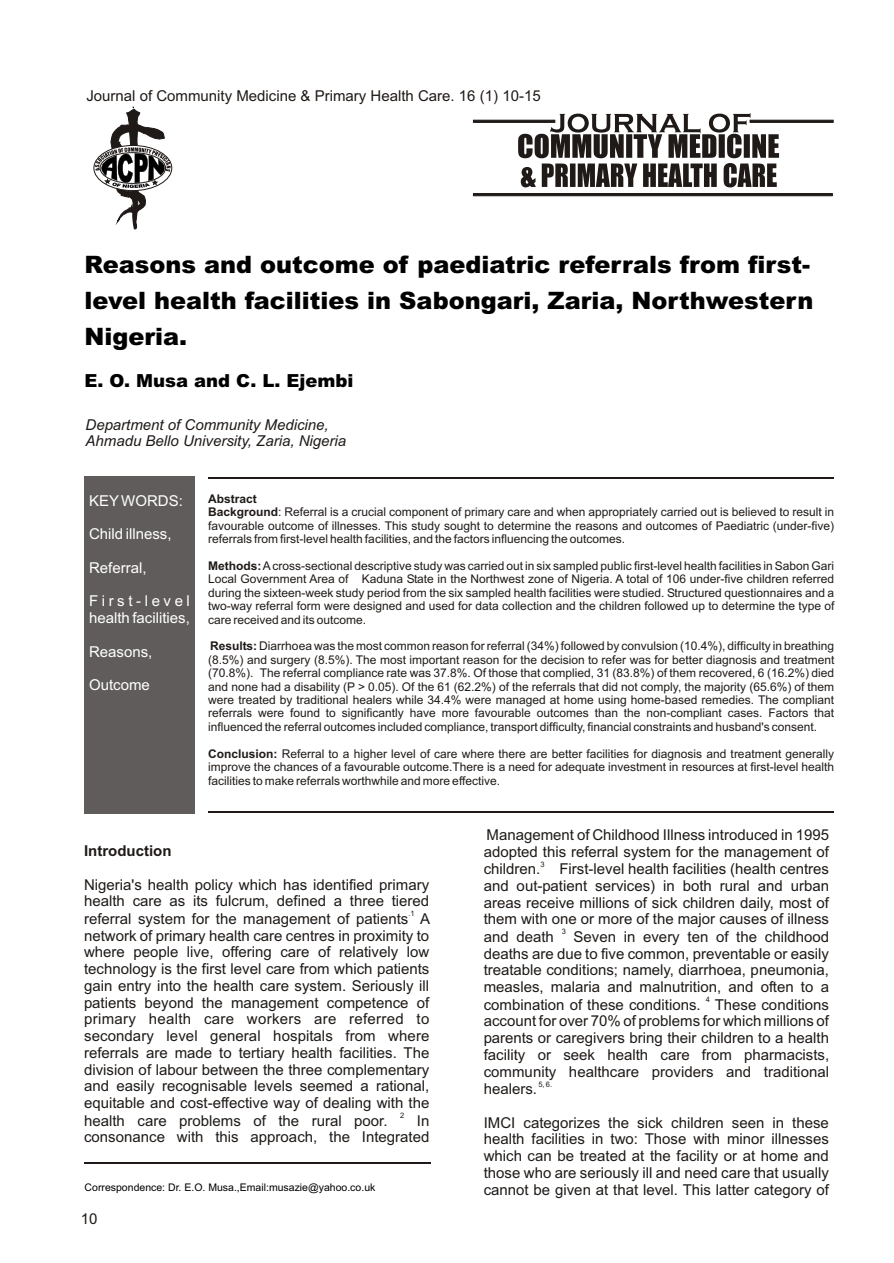
<style>
.page{position:relative;width:894px;height:1263px;background:#fff}
.page>*{position:absolute;margin:0;border:0;box-sizing:border-box;transform-origin:0 0}
.t1{font:900 24px/36px "Arial";color:#000}
.t2{font:900 18px "Arial";color:#000}
.t3{font:15px/16.8px "Arial";color:#1f1a17;text-align:justify}
.t4{font:15px/16.8px "Arial";color:#fff}
.t5{font:italic 15px/16.8px "Arial";color:#1f1a17}
.t6{font:700 15px "Arial";color:#1f1a17}
.t7{font:12px/13.4px "Arial";color:#1f1a17;text-align:justify}
.t8{font:10.5px "Arial";color:#000}
.t9{font:7.5px "Arial";color:#1f1a17}
.s1{font-weight:700}
</style>
<div class="page">
<div style="left:473px;top:120px;width:82px;height:3px;background:#1f1a17;border:1px solid #1f1a17"></div>
<div style="left:473px;top:193px;width:360px;height:3px;background:#1f1a17;border:1px solid #1f1a17"></div>
<div style="left:750px;top:120px;width:83px;height:3px;background:#1f1a17;border:1px solid #1f1a17"></div>
<svg style="left:518px;top:113px;width:261px;height:74px"></svg>
<hr style="left:84px;top:1163px;width:347px;height:1px;background:#1f1a17">
<div style="left:84px;top:476px;width:111px;height:337px;background:#615c5c"></div>
<hr style="left:209px;top:477px;width:625px;height:1px;background:#1f1a17">
<hr style="left:209px;top:812px;width:625px;height:1px;background:#1f1a17">
<svg style="left:95px;top:107px;width:76px;height:123px"></svg>
<p class="t3" style="left:86px;top:88px;width:456px">Journal of Community Medicine &amp; Primary Health Care. 16 (1) 10-15</p>
<h1 class="t1" style="left:85px;top:249px;width:730px">Reasons and outcome of paediatric referrals from first&shy;level health facilities in Sabongari, Zaria, Northwestern<br>Nigeria.</h1>
<h2 class="t2" style="left:85px;top:374px;width:270px">E. O. Musa and C. L. Ejembi</h2>
<p class="t5" style="left:86px;top:417px;width:262px">Department of Community Medicine,<br>Ahmadu Bello University, Zaria, Nigeria</p>
<p class="t4" style="left:89px;top:494px;width:95px">KEY WORDS:</p>
<p class="t4" style="left:89px;top:527px;width:84px">Child illness,</p>
<p class="t4" style="left:89px;top:561px;width:59px">Referral,</p>
<p class="t4" style="left:89px;top:594px;width:102px">First-level health facilities,</p>
<p class="t4" style="left:89px;top:644px;width:65px">Reasons,</p>
<p class="t4" style="left:89px;top:678px;width:62px">Outcome</p>
<p class="t7" style="left:208px;top:493px;width:627px;text-align:left"><span class="s1">Abstract<br>Background</span>: Referral is a crucial component of primary care and when appropriately carried out is believed to result in favourable outcome of illnesses. This study sought to determine the reasons and outcomes of Paediatric (under-five) referrals from first-level health facilities, and the factors influencing the outcomes.</p>
<p class="t7" style="left:208px;top:560px;width:628px"><span class="s1">Methods:</span>A cross-sectional descriptive study was carried out in six sampled public first-level health facilities in Sabon Gari Local Government Area of Kaduna State in the Northwest zone of Nigeria. A total of 106 under-five children referred during the sixteen-week study period from the six sampled health facilities were studied. Structured questionnaires and a two-way referral form were designed and used for data collection and the children followed up to determine the type of care received and its outcome.</p>
<p class="t7" style="left:208px;top:641px;width:628px"><span class="s1">Results:</span> Diarrhoea was the most common reason for referral (34%) followed by convulsion (10.4%), difficulty in breathing (8.5%) and surgery (8.5%). The most important reason for the decision to refer was for better diagnosis and treatment (70.8%). The referral compliance rate was 37.8%. Of those that complied, 31 (83.8%) of them recovered, 6 (16.2%) died and none had a disability (P &gt; 0.05). Of the 61 (62.2%) of the referrals that did not comply, the majority (65.6%) of them were treated by traditional healers while 34.4% were managed at home using home-based remedies. The compliant referrals were found to significantly have more favourable outcomes than the non-compliant cases. Factors that influenced the referral outcomes included compliance, transport difficulty, financial constraints and husband's consent.</p>
<p class="t7" style="left:208px;top:748px;width:627px"><span class="s1">Conclusion:</span> Referral to a higher level of care where there are better facilities for diagnosis and treatment generally improve the chances of a favourable outcome.There is a need for adequate investment in resources at first-level health facilities to make referrals worthwhile and more effective.</p>
<p class="t6" style="left:84px;top:845px;width:89px">Introduction</p>
<p class="t3" style="left:84px;top:877px;width:347px">Nigeria's health policy which has identified primary health care as its fulcrum, defined a three tiered</p>
<p class="t9" style="left:408px;top:911px;width:8px">.1</p>
<p class="t3" style="left:84px;top:912px;width:348px">referral system for the management of patients A network of primary health care centres in proximity to where people live, offering care of relatively low technology is the first level care from which patients gain entry into the health care system. Seriously ill patients beyond the management competence of primary health care workers are referred to secondary level general hospitals from where referrals are made to tertiary health facilities. The division of labour between the three complementary and easily recognisable levels seemed a rational, equitable and cost-effective way of dealing with the</p>
<p class="t9" style="left:400px;top:1113px;width:6px">2</p>
<p class="t3" style="left:84px;top:1113px;width:305px">health care problems of the rural poor.</p>
<p class="t3" style="left:84px;top:1113px;width:347px;text-align:right">In<br>consonance with this approach, the Integrated</p>
<p class="t8" style="left:85px;top:1183px;width:292px">Correspondence: Dr. E.O. Musa.,Email:musazie@yahoo.co.uk</p>
<p class="t3" style="left:81px;top:1211px;width:18px">10</p>
<p class="t3" style="left:484px;top:828px;width:347px">Management of Childhood Illness introduced in 1995 adopted this referral system for the management of</p>
<p class="t9" style="left:540px;top:861px;width:6px">3</p>
<p class="t3" style="left:484px;top:862px;width:58px">children.</p>
<p class="t3" style="left:484px;top:862px;width:347px;text-indent:76px">First-level health facilities (health centres and out-patient services) in both rural and urban areas receive millions of sick children daily, most of them with one or more of the major causes of illness</p>
<p class="t9" style="left:562px;top:929px;width:6px">3</p>
<p class="t3" style="left:484px;top:930px;width:72px">and death</p>
<p class="t3" style="left:484px;top:930px;width:347px;text-indent:90px">Seven in every ten of the childhood deaths are due to five common, preventable or easily treatable conditions; namely, diarrhoea, pneumonia, measles, malaria and malnutrition, and often to a</p>
<p class="t9" style="left:706px;top:997px;width:6px">4</p>
<p class="t3" style="left:484px;top:997px;width:347px">combination of these conditions. These conditions account for over 70% of problems for which millions of parents or caregivers bring their children to a health facility or seek health care from pharmacists, community healthcare providers and traditional</p>
<p class="t9" style="left:538px;top:1081px;width:15px">5, 6.</p>
<p class="t3" style="left:484px;top:1082px;width:55px">healers.</p>
<p class="t3" style="left:484px;top:1115px;width:347px">IMCI categorizes the sick children seen in these health facilities in two: Those with minor illnesses which can be treated at the facility or at home and those who are seriously ill and need care that usually cannot be given at that level. This latter category of</p>
</div>
